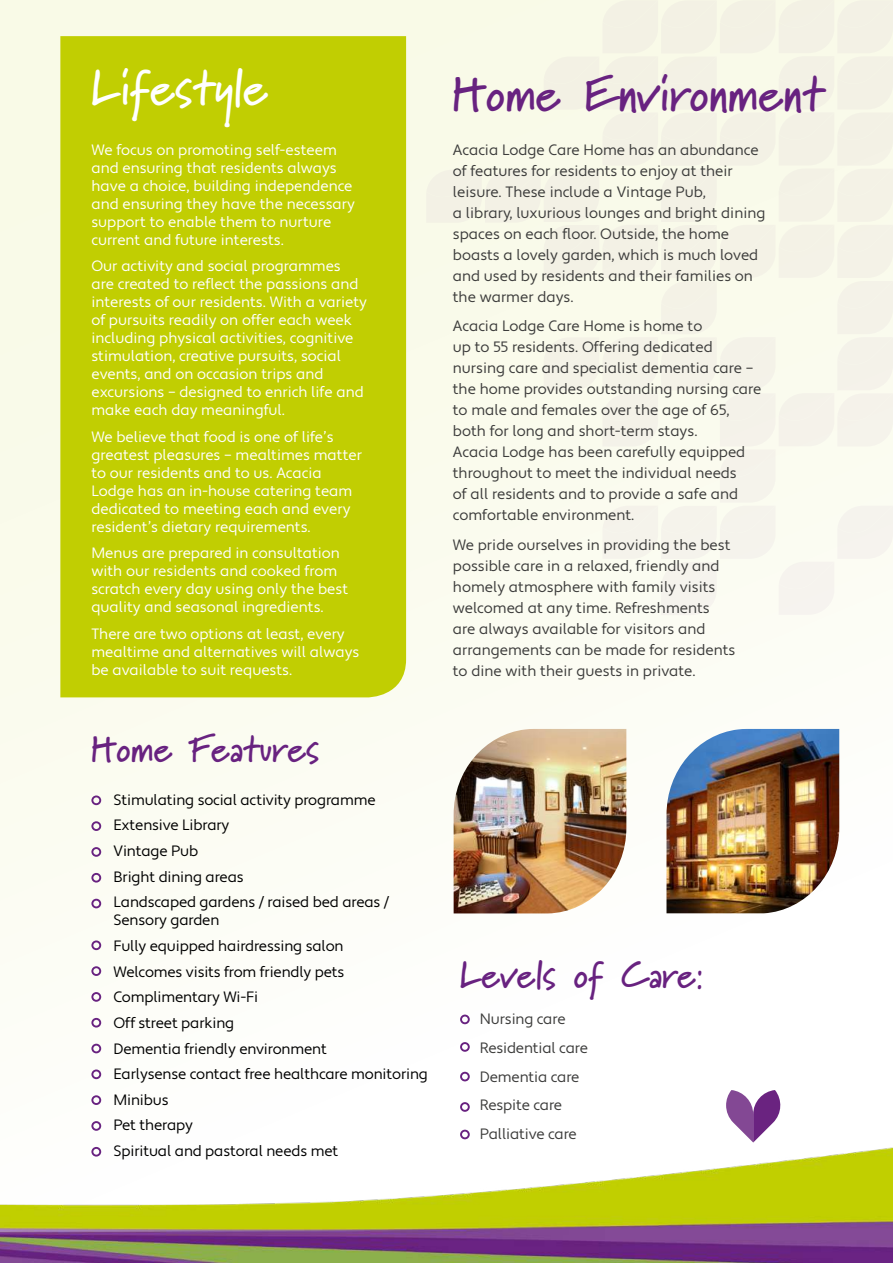
<style>
.page{position:relative;width:893px;height:1263px;background:#fff}
.page>*{position:absolute;margin:0;border:0;box-sizing:border-box;transform-origin:0 0}
.t1{font:700 48px "Marydale";color:#682280}
.t2{font:700 48px "Marydale";color:#fff}
.t3{font:700 36px "Marydale";color:#682280}
.t4{font:15px/21px "Apertura";color:#3c3c3b}
.t5{font:15px/18px "Apertura";color:#fff}
.t6{font:15px/25.7px "Apertura";letter-spacing:-.01em;color:#000}
</style>
<div class="page">
<div style="left:0;top:0;width:893px;height:1263px;background:linear-gradient(to right,#fbfcf0,#fefffe)"></div>
<img style="left:666px;top:729px;width:173px;height:184px">
<svg style="left:426px;top:0;width:467px;height:615px"></svg>
<img style="left:454px;top:729px;width:172px;height:184px">
<div style="left:60px;top:36px;width:346px;height:661px;background:#c1ce02"></div>
<div style="left:460px;top:1014px;width:10px;height:10px;border:2px solid #682280;border-radius:50%"></div>
<div style="left:460px;top:1072px;width:10px;height:9px;border:2px solid #682280;border-radius:50%"></div>
<div style="left:460px;top:1042px;width:10px;height:10px;border:2px solid #682280;border-radius:50%"></div>
<div style="left:460px;top:1102px;width:10px;height:10px;border:2px solid #682280;border-radius:50%"></div>
<div style="left:91px;top:795px;width:10px;height:10px;border:2px solid #682280;border-radius:50%"></div>
<div style="left:91px;top:821px;width:10px;height:10px;border:2px solid #682280;border-radius:50%"></div>
<div style="left:91px;top:847px;width:10px;height:10px;border:2px solid #682280;border-radius:50%"></div>
<div style="left:91px;top:873px;width:10px;height:9px;border:2px solid #682280;border-radius:50%"></div>
<div style="left:91px;top:899px;width:10px;height:9px;border:2px solid #682280;border-radius:50%"></div>
<div style="left:91px;top:940px;width:10px;height:10px;border:2px solid #682280;border-radius:50%"></div>
<div style="left:91px;top:966px;width:10px;height:10px;border:2px solid #682280;border-radius:50%"></div>
<div style="left:91px;top:992px;width:10px;height:10px;border:2px solid #682280;border-radius:50%"></div>
<div style="left:91px;top:1018px;width:10px;height:9px;border:2px solid #682280;border-radius:50%"></div>
<div style="left:91px;top:1044px;width:10px;height:9px;border:2px solid #682280;border-radius:50%"></div>
<div style="left:91px;top:1069px;width:10px;height:10px;border:2px solid #682280;border-radius:50%"></div>
<div style="left:91px;top:1095px;width:10px;height:10px;border:2px solid #682280;border-radius:50%"></div>
<svg style="left:726px;top:1090px;width:57px;height:18px"></svg>
<img style="left:0;top:1108px;width:893px;height:155px">
<h1 class="t2" style="left:91px;top:59px;width:178px">Lifestyle</h1>
<h1 class="t1" style="left:453px;top:65px;width:373px">Home Environment</h1>
<p class="t5" style="left:91px;top:142px;width:265px">We focus on promoting self-esteem and ensuring that residents always have a choice, building independence and ensuring they have the necessary support to enable them to nurture current and future interests.</p>
<p class="t5" style="left:91px;top:259px;width:277px">Our activity and social programmes are created to reflect the passions and interests of our residents. With a variety of pursuits readily on offer each week including physical activities, cognitive stimulation, creative pursuits, social events, and on occasion trips and excursions – designed to enrich life and make each day meaningful.</p>
<p class="t5" style="left:91px;top:429px;width:272px">We believe that food is one of life’s greatest pleasures – mealtimes matter to our residents and to us. Acacia Lodge has an in-house catering team dedicated to meeting each and every resident’s dietary requirements.</p>
<p class="t5" style="left:91px;top:546px;width:258px">Menus are prepared in consultation with our residents and cooked from scratch every day using only the best quality and seasonal ingredients.</p>
<p class="t5" style="left:91px;top:626px;width:269px">There are two options at least, every mealtime and alternatives will always be available to suit requests.</p>
<p class="t4" style="left:453px;top:140px;width:314px">Acacia Lodge Care Home has an abundance of features for residents to enjoy at their leisure. These include a Vintage Pub,<br>a library, luxurious lounges and bright dining spaces on each floor. Outside, the home boasts a lovely garden, which is much loved and used by residents and their families on the warmer days.</p>
<p class="t4" style="left:453px;top:317px;width:310px">Acacia Lodge Care Home is home to<br>up to 55 residents. Offering dedicated nursing care and specialist dementia care – the home provides outstanding nursing care to male and females over the age of 65, both for long and short-term stays.<br>Acacia Lodge has been carefully equipped throughout to meet the individual needs<br>of all residents and to provide a safe and comfortable environment.</p>
<p class="t4" style="left:453px;top:536px;width:284px">We pride ourselves in providing the best possible care in a relaxed, friendly and homely atmosphere with family visits welcomed at any time. Refreshments are always available for visitors and arrangements can be made for residents to dine with their guests in private.</p>
<h2 class="t3" style="left:91px;top:728px;width:229px">Home Features</h2>
<p class="t6" style="left:114px;top:788px;width:277px">Stimulating social activity programme<br>Extensive Library<br>Vintage Pub<br>Bright dining areas<br>Landscaped gardens / raised bed areas /</p>
<p class="t6" style="left:114px;top:909px;width:316px">Sensory garden<br>Fully equipped hairdressing salon<br>Welcomes visits from friendly pets<br>Complimentary Wi-Fi<br>Off street parking<br>Dementia friendly environment<br>Earlysense contact free healthcare monitoring<br>Minibus<br>Pet therapy<br>Spiritual and pastoral needs met</p>
<h2 class="t3" style="left:460px;top:954px;width:246px">Levels of Care:</h2>
<p class="t4" style="left:480px;top:1006px;width:110px;line-height:28.7px">Nursing care<br>Residential care<br>Dementia care<br>Respite care<br>Palliative care</p>
</div>
